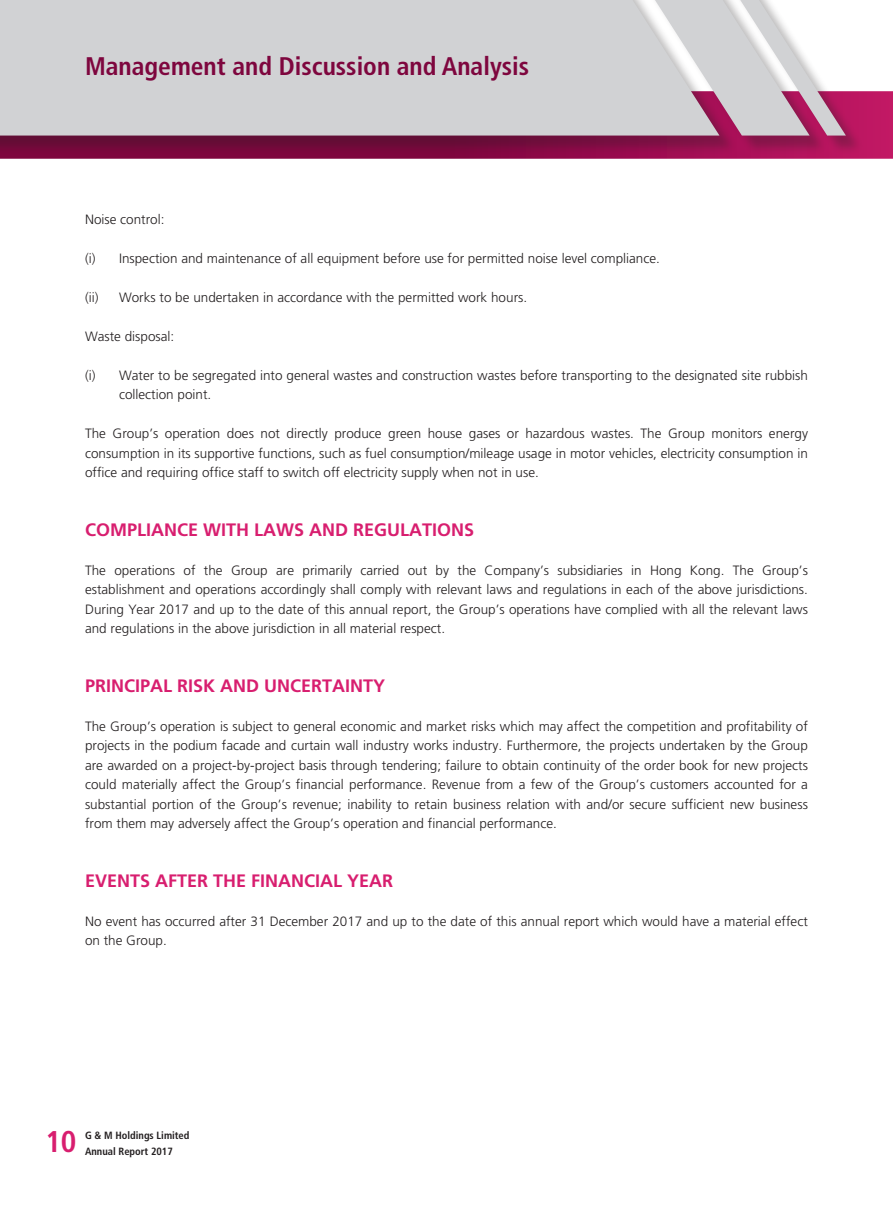
<style>
.page{position:relative;width:893px;height:1212px;background:#fff}
.page>*{position:absolute;margin:0;border:0;box-sizing:border-box;transform-origin:0 0}
.t1{font:700 condensed 30px "Frutiger LT Std";color:#d81e6f}
.t2{font:700 condensed 25.5px "Frutiger LT Std";color:#7e063e}
.t3{font:700 18px "Frutiger LT Std";color:#d81e6f}
.t4{font:300 13.5px/19.5px "Frutiger LT Std";color:#231f20;text-align:justify}
.t5{font:700 condensed 10.5px/15.8px "Frutiger LT Std";color:#231f20}
</style>
<div class="page">
<svg style="left:0;top:91px;width:893px;height:68px;background:#a11757"></svg>
<div style="left:0;top:0;width:863px;height:154px;background:#231f20;opacity:.3"></div>
<div style="left:0;top:0;width:644px;height:136px;background:#d1d2d4"></div>
<svg style="left:644px;top:0;width:202px;height:136px"></svg>
<h2 class="t2" style="left:85px;top:51px;width:446px">Management and Discussion and Analysis</h2>
<p class="t4" style="left:85px;top:210px;width:81px">Noise control:</p>
<p class="t4" style="left:85px;top:249px;width:576px">(i) Inspection and maintenance of all equipment before use for permitted noise level compliance.</p>
<p class="t4" style="left:85px;top:288px;width:444px">(ii) Works to be undertaken in accordance with the permitted work hours.</p>
<p class="t4" style="left:85px;top:327px;width:91px">Waste disposal:</p>
<p class="t4" style="left:119px;top:366px;width:690px;text-indent:-34px">(i) Water to be segregated into general wastes and construction wastes before transporting to the designated site rubbish collection point.</p>
<p class="t4" style="left:85px;top:424px;width:724px">The Group’s operation does not directly produce green house gases or hazardous wastes. The Group monitors energy consumption in its supportive functions, such as fuel consumption/mileage usage in motor vehicles, electricity consumption in office and requiring office staff to switch off electricity supply when not in use.</p>
<h3 class="t3" style="left:85px;top:519px;width:391px">COMPLIANCE WITH LAWS AND REGULATIONS</h3>
<p class="t4" style="left:85px;top:561px;width:724px">The operations of the Group are primarily carried out by the Company’s subsidiaries in Hong Kong. The Group’s establishment and operations accordingly shall comply with relevant laws and regulations in each of the above jurisdictions.<br>During Year 2017 and up to the date of this annual report, the Group’s operations have complied with all the relevant laws and regulations in the above jurisdiction in all material respect.</p>
<h3 class="t3" style="left:85px;top:675px;width:302px">PRINCIPAL RISK AND UNCERTAINTY</h3>
<p class="t4" style="left:85px;top:717px;width:724px">The Group’s operation is subject to general economic and market risks which may affect the competition and profitability of projects in the podium facade and curtain wall industry works industry. Furthermore, the projects undertaken by the Group are awarded on a project-by-project basis through tendering; failure to obtain continuity of the order book for new projects could materially affect the Group’s financial performance. Revenue from a few of the Group’s customers accounted for a substantial portion of the Group’s revenue; inability to retain business relation with and/or secure sufficient new business from them may adversely affect the Group’s operation and financial performance.</p>
<h3 class="t3" style="left:85px;top:870px;width:310px">EVENTS AFTER THE FINANCIAL YEAR</h3>
<p class="t4" style="left:85px;top:912px;width:724px">No event has occurred after 31 December 2017 and up to the date of this annual report which would have a material effect on the Group.</p>
<h1 class="t1" style="left:45px;top:1124px;width:33px">10</h1>
<p class="t5" style="left:85px;top:1127px;width:106px">G &amp; M Holdings Limited<br>Annual Report 2017</p>
</div>
